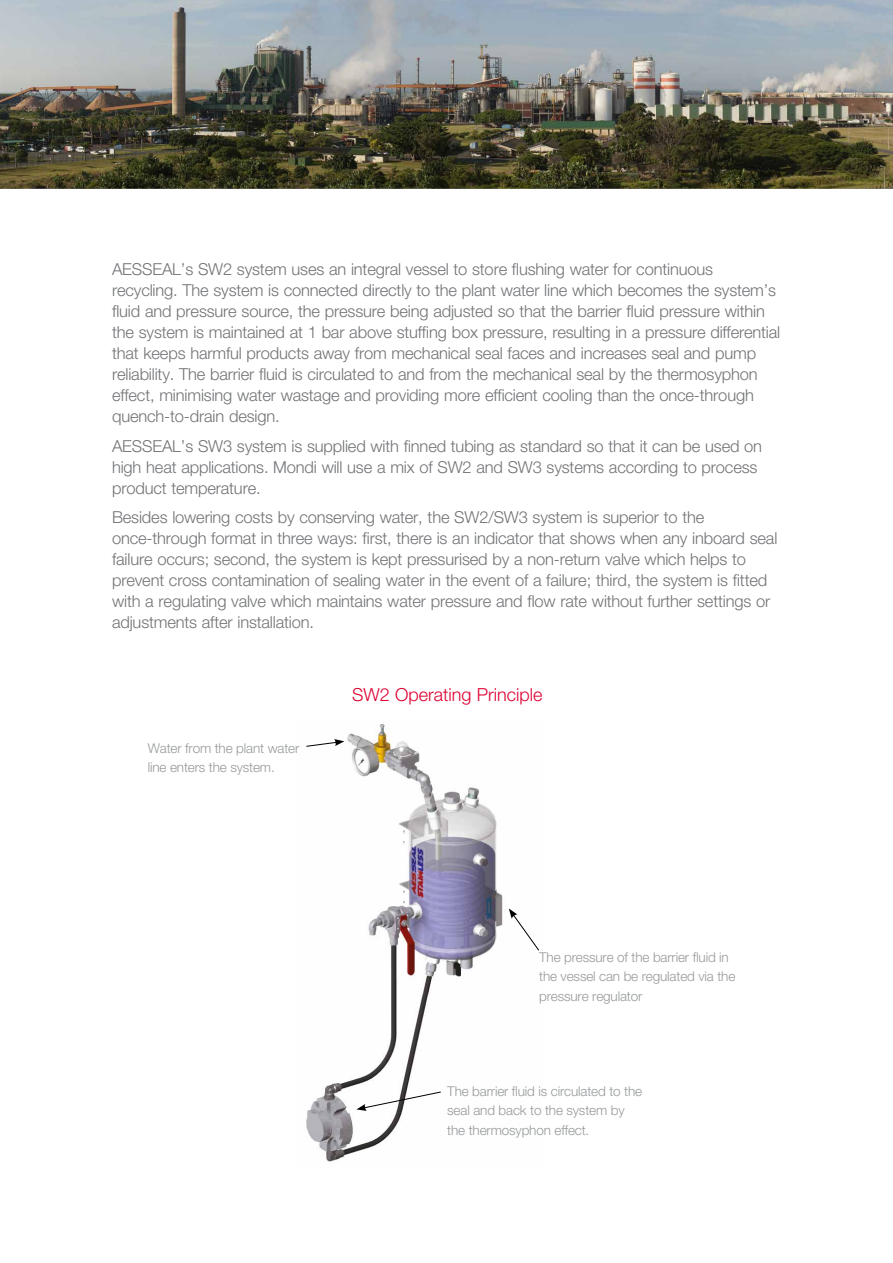
<style>
.page{position:relative;width:893px;height:1263px;background:#fff}
.page>*{position:absolute;margin:0;border:0;box-sizing:border-box;transform-origin:0 0}
.t1{font:300 18px "Helvetica Neue LTW1 G";color:#dd0332}
.t2{font:300 16.5px/21px "Helvetica Neue LTW1 G";letter-spacing:-.01em;color:#717376}
.t3{font:300 13.5px/19.5px "Helvetica Neue LTW1 G";letter-spacing:-.01em;color:#96999b}
</style>
<div class="page">
<img style="left:0;top:0;width:893px;height:189px">
<img style="left:306px;top:724px;width:197px;height:438px">
<svg style="left:306px;top:739px;width:38px;height:8px"></svg>
<svg style="left:509px;top:908px;width:30px;height:43px"></svg>
<svg style="left:356px;top:1091px;width:86px;height:20px"></svg>
<p class="t2" style="left:112px;top:259px;width:670px">AESSEAL’s SW2 system uses an integral vessel to store flushing water for continuous recycling. The system is connected directly to the plant water line which becomes the system’s fluid and pressure source, the pressure being adjusted so that the barrier fluid pressure within the system is maintained at 1 bar above stuffing box pressure, resulting in a pressure differential that keeps harmful products away from mechanical seal faces and increases seal and pump reliability. The barrier fluid is circulated to and from the mechanical seal by the thermosyphon effect, minimising water wastage and providing more efficient cooling than the once-through quench-to-drain design.</p>
<p class="t2" style="left:112px;top:435px;width:652px">AESSEAL’s SW3 system is supplied with finned tubing as standard so that it can be used on high heat applications. Mondi will use a mix of SW2 and SW3 systems according to process product temperature.</p>
<p class="t2" style="left:112px;top:507px;width:667px">Besides lowering costs by conserving water, the SW2/SW3 system is superior to the once-through format in three ways: first, there is an indicator that shows when any inboard seal failure occurs; second, the system is kept pressurised by a non-return valve which helps to prevent cross contamination of sealing water in the event of a failure; third, the system is fitted with a regulating valve which maintains water pressure and flow rate without further settings or adjustments after installation.</p>
<p class="t3" style="left:148px;top:738px;width:153px">Water from the plant water line enters the system.</p>
<p class="t1" style="left:352px;top:683px;width:192px">SW2 Operating Principle</p>
<p class="t3" style="left:539px;top:947px;width:198px">The pressure of the barrier fluid in the vessel can be regulated via the pressure regulator</p>
<p class="t3" style="left:447px;top:1081px;width:196px">The barrier fluid is circulated to the seal and back to the system by the thermosyphon effect.</p>
</div>
